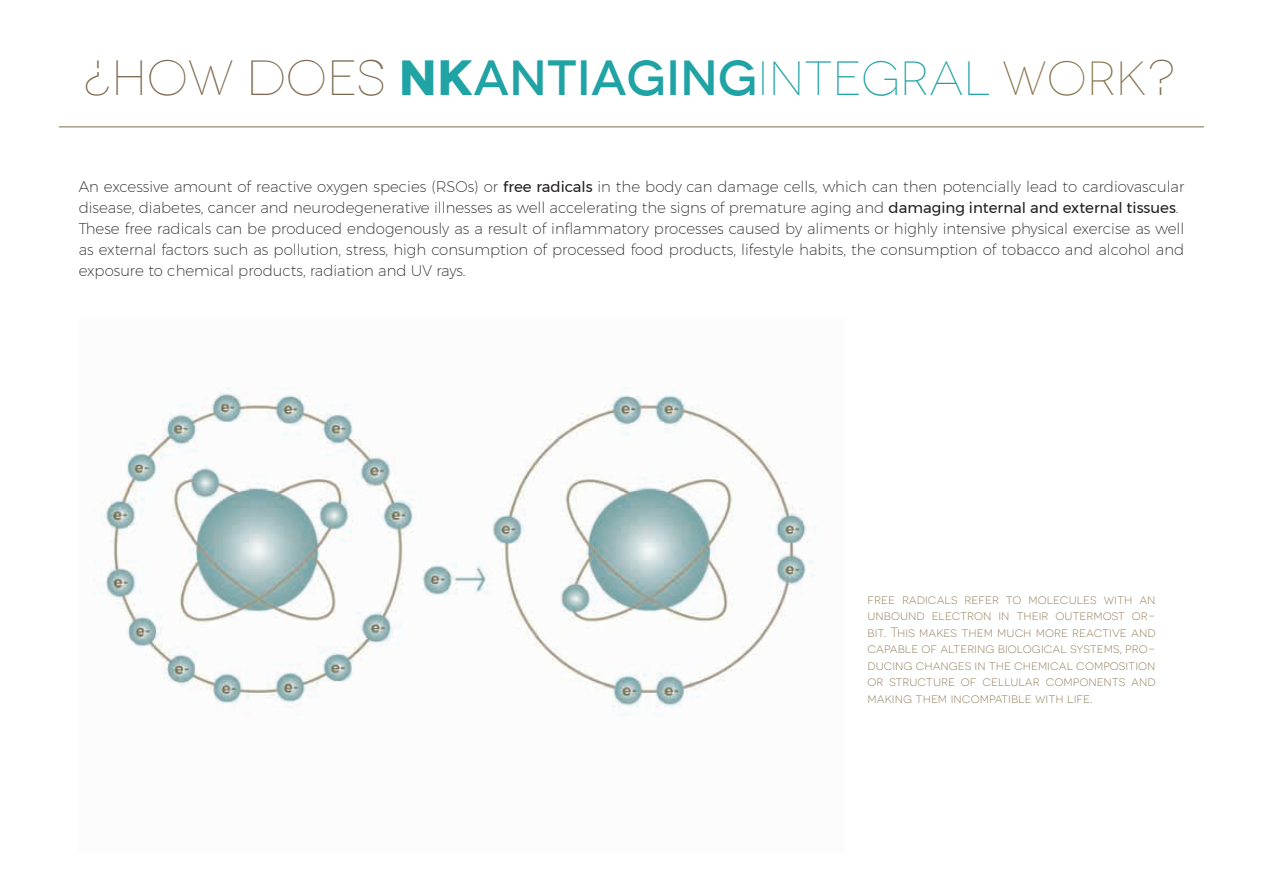
<style>
.page{position:relative;width:1263px;height:893px;background:#fff}
.page>*{position:absolute;margin:0;border:0;box-sizing:border-box;transform-origin:0 0}
.t1{font:200 expanded 49.5px "Novecento";color:#7f6b51}
.t2{font:200 15px/21px "Montserrat";color:#231f20}
.t3{font:300 13.5px/16.5px "Novecentosanswide";color:#89744e;text-align:justify}
.s1{font-weight:700;color:#20a3a4}
.s2{font-weight:500;color:#20a3a4}
.s3{font-size:48px;color:#20a3a4}
.s4{font-size:48px;color:#89744e}
.s5{font-weight:400}
</style>
<div class="page">
<hr style="left:59px;top:126px;width:1145px;height:1px;background:#7a6e4e">
<img style="left:93px;top:387px;width:723px;height:328px">
<h1 class="t1" style="left:84px;top:49px;width:1093px">¿HOW DOES <span class="s1">NK</span><span class="s2">ANTIAGING</span><span class="s3">INTEGRAL</span> <span class="s4">WORK</span>?</h1>
<p class="t2" style="left:79px;top:176px;width:1107px">An excessive amount of reactive oxygen species (RSOs) or <span class="s5">free radicals</span> in the body can damage cells, which can then potencially lead to cardiovascular disease, diabetes, cancer and neurodegenerative illnesses as well accelerating the signs of premature aging and <span class="s5">damaging internal and external tissues</span>.<br>These free radicals can be produced endogenously as a result of inflammatory processes caused by aliments or highly intensive physical exercise as well as external factors such as pollution, stress, high consumption of processed food products, lifestyle habits, the consumption of tobacco and alcohol and exposure to chemical products, radiation and UV rays.</p>
<p class="t3" style="left:867px;top:591px;width:290px">free radicals refer to molecules with an unbound electron in their outermost or&shy;bit. This makes them much more reactive and capable of altering biological systems, pro&shy;ducing changes in the chemical composition or structure of cellular components and making them incompatible with life.</p>
</div>
